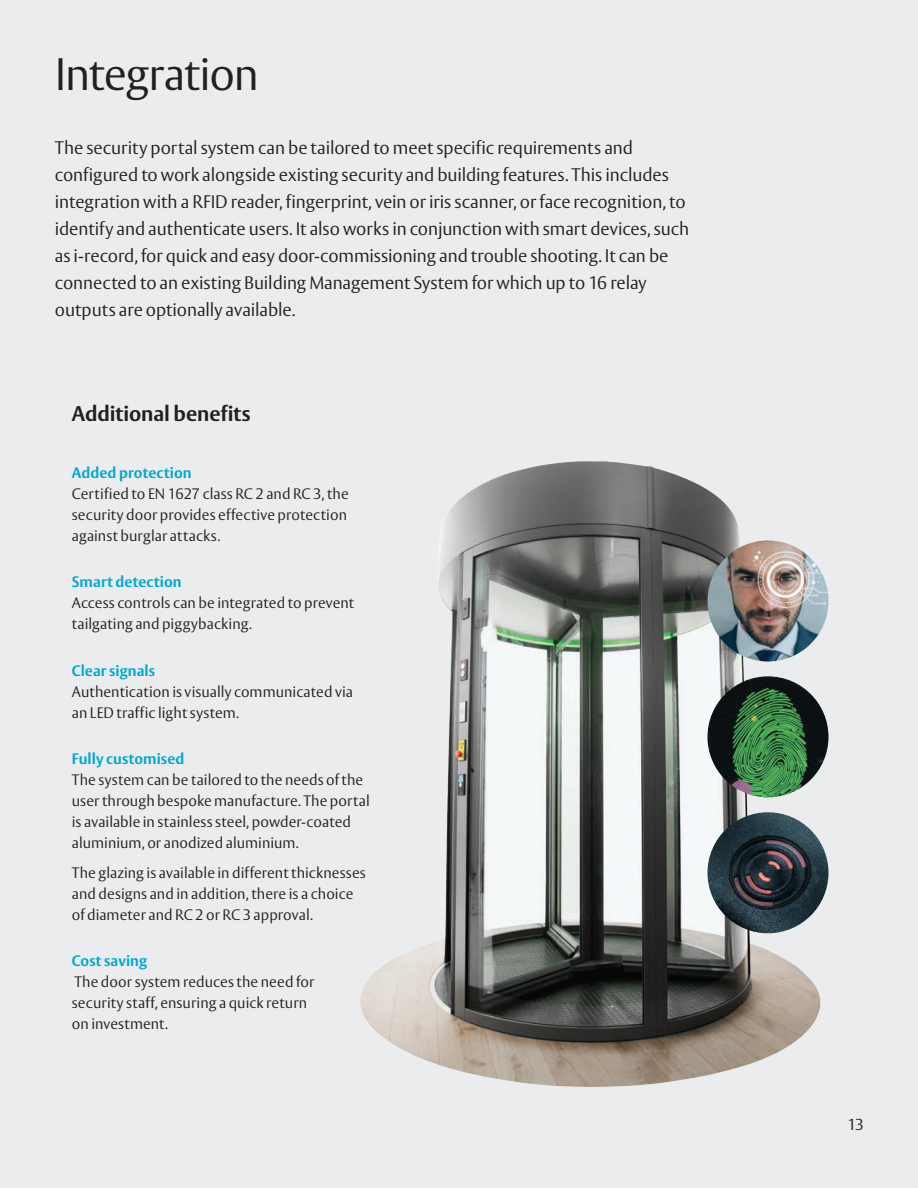
<style>
.page{position:relative;width:918px;height:1188px;background:#ebeced}
.page>*{position:absolute;margin:0;border:0;box-sizing:border-box;transform-origin:0 0}
.t1{font:300 45px "ASSA Vesta";letter-spacing:-.025em;color:#231f20}
.t2{font:700 21px "ASSA Vesta";color:#231f20}
.t3{font:300 18px/27px "ASSA Vesta";letter-spacing:-.005em;color:#231f20}
.t4{font:300 15.75px "ASSA Vesta";color:#231f20}
.t5{font:300 15px/21px "ASSA Vesta";letter-spacing:.005em;color:#231f20}
.t6{font:700 15px "ASSA Vesta";letter-spacing:.005em;color:#00a7d1}
</style>
<div class="page">
<img style="left:360px;top:461px;width:469px;height:626px">
<img style="left:707px;top:540px;width:121px;height:122px;border-radius:61px">
<img style="left:707px;top:676px;width:121px;height:121px;border-radius:61px">
<img style="left:707px;top:812px;width:121px;height:121px;border-radius:61px">
<h1 class="t1" style="left:55px;top:47px;width:206px">Integration</h1>
<p class="t3" style="left:55px;top:135px;width:636px">The security portal system can be tailored to meet specific requirements and configured to work alongside existing security and building features. This includes integration with a RFID reader, fingerprint, vein or iris scanner, or face recognition, to identify and authenticate users. It also works in conjunction with smart devices, such as i-record, for quick and easy door-commissioning and trouble shooting. It can be connected to an existing Building Management System for which up to 16 relay outputs are optionally available.</p>
<h2 class="t2" style="left:72px;top:401px;width:180px">Additional benefits</h2>
<p class="t6" style="left:72px;top:463px;width:121px">Added protection</p>
<p class="t5" style="left:72px;top:483px;width:278px;text-align:justify">Certified to EN 1627 class RC 2 and RC 3, the security door provides effective protection against burglar attacks.</p>
<p class="t6" style="left:72px;top:573px;width:111px">Smart detection</p>
<p class="t5" style="left:72px;top:593px;width:284px">Access controls can be integrated to prevent tailgating and piggybacking.</p>
<p class="t6" style="left:72px;top:661px;width:85px">Clear signals</p>
<p class="t5" style="left:72px;top:681px;width:283px">Authentication is visually communicated via an LED traffic light system.</p>
<p class="t6" style="left:72px;top:750px;width:114px">Fully customised</p>
<p class="t5" style="left:72px;top:770px;width:300px">The system can be tailored to the needs of the user through bespoke manufacture. The portal is available in stainless steel, powder-coated aluminium, or anodized aluminium.</p>
<p class="t5" style="left:72px;top:863px;width:295px">The glazing is available in different thicknesses and designs and in addition, there is a choice of diameter and RC 2 or RC 3 approval.</p>
<p class="t6" style="left:72px;top:952px;width:77px">Cost saving</p>
<p class="t5" style="left:72px;top:972px;width:244px">The door system reduces the need for security staff, ensuring a quick return on investment.</p>
<p class="t4" style="left:847px;top:1115px;width:18px">13</p>
</div>
